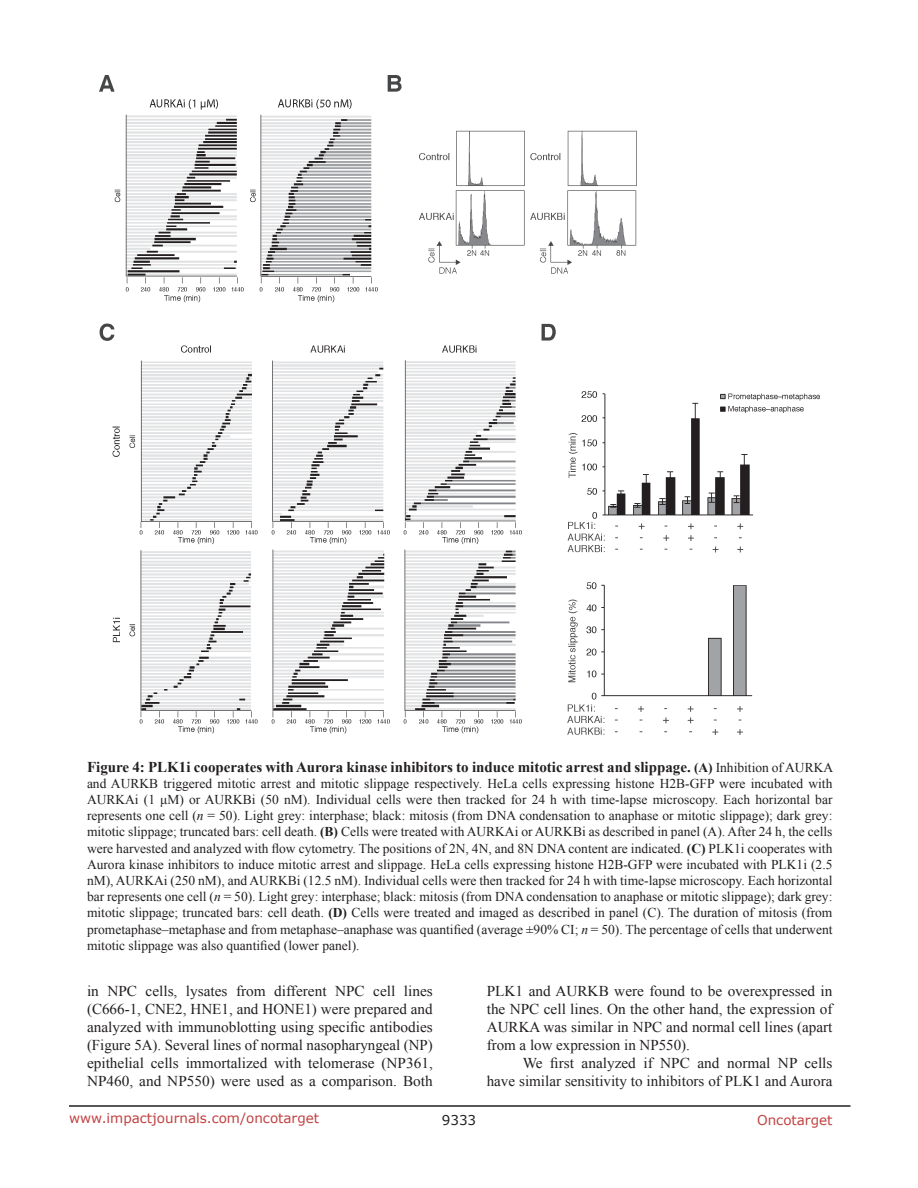
<style>
.page{position:relative;width:918px;height:1188px;background:#fff}
.page>*{position:absolute;margin:0;border:0;box-sizing:border-box;transform-origin:0 0}
.BodyText{font:15px/18px "Times New Roman";color:#231f20;text-align:justify}
.FigureText{font:700 15px "Times New Roman";color:#231f20}
.FigureText-2{font:13.5px/16.2px "Times New Roman";color:#231f20;text-align:justify}
.t1{font:13.5px "Verdana";color:#c24141}
.t2{font:13.5px "Verdana";color:#231f20}
.s1{font-size:13.5px}
.s2{font-weight:400;font-size:13.5px}
.s3{font-style:italic}
.s4{font-weight:700}
</style>
<div class="page">
<hr style="left:69px;top:1105px;width:781px;height:2px;background:#231f20">
<img style="left:100px;top:75px;width:720px;height:659px">
<p class="FigureText" style="left:87px;top:756px;width:748px">Figure 4: PLK1i cooperates with Aurora kinase inhibitors to induce mitotic arrest and slippage. <span class="s1">(A)</span> <span class="s2">Inhibition of AURKA</span></p>
<p class="FigureText-2" style="left:87px;top:775px;width:747px">and AURKB triggered mitotic arrest and mitotic slippage respectively. HeLa cells expressing histone H2B-GFP were incubated with AURKAi (1 μM) or AURKBi (50 nM). Individual cells were then tracked for 24 h with time-lapse microscopy. Each horizontal bar represents one cell (<span class="s3">n</span> = 50). Light grey: interphase; black: mitosis (from DNA condensation to anaphase or mitotic slippage); dark grey: mitotic slippage; truncated bars: cell death. <span class="s4">(B)</span> Cells were treated with AURKAi or AURKBi as described in panel (A). After 24 h, the cells were harvested and analyzed with flow cytometry. The positions of 2N, 4N, and 8N DNA content are indicated. <span class="s4">(C)</span> PLK1i cooperates with Aurora kinase inhibitors to induce mitotic arrest and slippage. HeLa cells expressing histone H2B-GFP were incubated with PLK1i (2.5 nM), AURKAi (250 nM), and AURKBi (12.5 nM). Individual cells were then tracked for 24 h with time-lapse microscopy. Each horizontal bar represents one cell (<span class="s3">n</span> = 50). Light grey: interphase; black: mitosis (from DNA condensation to anaphase or mitotic slippage); dark grey: mitotic slippage; truncated bars: cell death. <span class="s4">(D)</span> Cells were treated and imaged as described in panel (C). The duration of mitosis (from prometaphase–metaphase and from metaphase–anaphase was quantified (average ±90% CI; <span class="s3">n</span> = 50). The percentage of cells that underwent mitotic slippage was also quantified (lower panel).</p>
<p class="BodyText" style="left:87px;top:982px;width:347px">in NPC cells, lysates from different NPC cell lines (C666-1, CNE2, HNE1, and HONE1) were prepared and analyzed with immunoblotting using specific antibodies (Figure 5A). Several lines of normal nasopharyngeal (NP) epithelial cells immortalized with telomerase (NP361, NP460, and NP550) were used as a comparison. Both</p>
<p class="BodyText" style="left:487px;top:982px;width:347px">PLK1 and AURKB were found to be overexpressed in the NPC cell lines. On the other hand, the expression of AURKA was similar in NPC and normal cell lines (apart from a low expression in NP550).</p>
<p class="BodyText" style="left:487px;top:1054px;width:347px;text-align:right">We first analyzed if NPC and normal NP cells<br>have similar sensitivity to inhibitors of PLK1 and Aurora</p>
<p class="t1" style="left:69px;top:1109px;width:252px">www.impactjournals.com/oncotarget</p>
<p class="t2" style="left:442px;top:1111px;width:36px">9333</p>
<p class="t1" style="left:757px;top:1111px;width:77px">Oncotarget</p>
</div>
